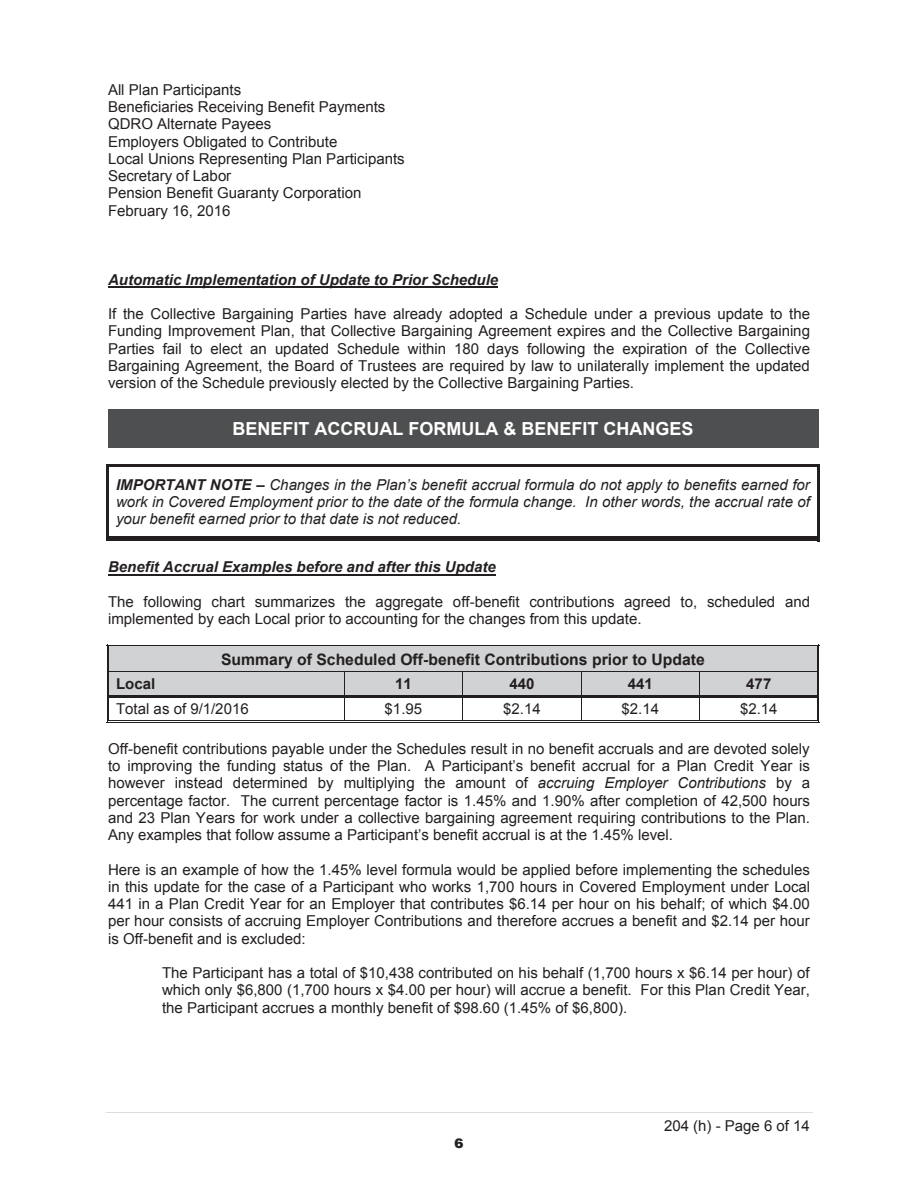
<style>
.page{position:relative;width:918px;height:1188px;background:#fff}
.page>*{position:absolute;margin:0;border:0;box-sizing:border-box;transform-origin:0 0}
.t1{font:700 18px "Arial";color:#fff}
.t2{font:700 15.75px "Arial";color:#231f20}
.t3{font:15px/17.2px "Arial";color:#231f20;text-align:justify}
.t4{font:italic 15px/17.2px "Arial";color:#231f20;text-align:justify}
.t5{font:italic 700 15px "Arial";color:#231f20}
.t6{font:700 15px "Arial";color:#231f20}
.t7{font:900 13.5px "Helvetica";color:#231f20}
.s1{font-weight:700}
.s2{font-style:italic}
</style>
<div class="page">
<hr style="left:106px;top:1112px;width:706px;height:1px;background:#dcdddf">
<hr style="left:108px;top:286px;width:390px;height:2px;background:#231f20">
<div style="left:108px;top:409px;width:710px;height:38px;background:#4e4f50"></div>
<hr style="left:107px;top:465px;width:712px;height:2px;background:#231f20">
<hr style="left:107px;top:467px;width:2px;height:70px;background:#231f20">
<hr style="left:107px;top:537px;width:710px;height:4px;background:#231f20">
<hr style="left:817px;top:467px;width:2px;height:74px;background:#231f20">
<hr style="left:108px;top:574px;width:388px;height:2px;background:#231f20">
<div style="left:116px;top:647px;width:694px;height:24px;background:#d1d2d4"></div>
<hr style="left:109px;top:645px;width:708px;height:1px;background:#231f20">
<hr style="left:109px;top:646px;width:708px;height:1px;background:#231f20">
<hr style="left:109px;top:647px;width:708px;height:1px;background:#d1d2d4">
<div style="left:109px;top:672px;width:235px;height:23px;background:#d1d2d4"></div>
<div style="left:345px;top:672px;width:117px;height:23px;background:#d1d2d4"></div>
<div style="left:463px;top:672px;width:118px;height:23px;background:#d1d2d4"></div>
<div style="left:582px;top:672px;width:117px;height:23px;background:#d1d2d4"></div>
<div style="left:700px;top:672px;width:117px;height:23px;background:#d1d2d4"></div>
<hr style="left:109px;top:671px;width:708px;height:1px;background:#231f20">
<hr style="left:109px;top:695px;width:708px;height:2px;background:#231f20">
<svg style="left:107px;top:645px;width:2px;height:78px"></svg>
<hr style="left:109px;top:722px;width:235px;height:1px;background:#231f20">
<hr style="left:109px;top:721px;width:235px;height:1px;background:#231f20">
<svg style="left:344px;top:672px;width:2px;height:49px"></svg>
<hr style="left:344px;top:722px;width:118px;height:1px;background:#231f20">
<hr style="left:346px;top:721px;width:116px;height:1px;background:#231f20">
<svg style="left:462px;top:672px;width:2px;height:49px"></svg>
<hr style="left:462px;top:722px;width:119px;height:1px;background:#231f20">
<hr style="left:464px;top:721px;width:117px;height:1px;background:#231f20">
<svg style="left:581px;top:672px;width:2px;height:49px"></svg>
<hr style="left:581px;top:722px;width:118px;height:1px;background:#231f20">
<hr style="left:583px;top:721px;width:116px;height:1px;background:#231f20">
<svg style="left:699px;top:672px;width:2px;height:49px"></svg>
<hr style="left:699px;top:722px;width:118px;height:1px;background:#231f20">
<hr style="left:701px;top:721px;width:116px;height:1px;background:#231f20">
<svg style="left:817px;top:645px;width:2px;height:78px"></svg>
<p class="t3" style="left:108px;top:81px;width:298px;text-align:left">All Plan Participants<br>Beneficiaries Receiving Benefit Payments<br>QDRO Alternate Payees<br>Employers Obligated to Contribute<br>Local Unions Representing Plan Participants<br>Secretary of Labor<br>Pension Benefit Guaranty Corporation<br>February 16, 2016</p>
<p class="t5" style="left:108px;top:271px;width:392px">Automatic Implementation of Update to Prior Schedule</p>
<p class="t3" style="left:108px;top:305px;width:704px">If the Collective Bargaining Parties have already adopted a Schedule under a previous update to the Funding Improvement Plan, that Collective Bargaining Agreement expires and the Collective Bargaining Parties fail to elect an updated Schedule within 180 days following the expiration of the Collective Bargaining Agreement, the Board of Trustees are required by law to unilaterally implement the updated version of the Schedule previously elected by the Collective Bargaining Parties.</p>
<p class="t1" style="left:233px;top:418px;width:462px">BENEFIT ACCRUAL FORMULA &amp; BENEFIT CHANGES</p>
<p class="t4" style="left:116px;top:476px;width:695px"><span class="s1">IMPORTANT NOTE –</span> Changes in the Plan’s benefit accrual formula do not apply to benefits earned for work in Covered Employment prior to the date of the formula change. In other words, the accrual rate of your benefit earned prior to that date is not reduced.</p>
<p class="t5" style="left:108px;top:559px;width:389px">Benefit Accrual Examples before and after this Update</p>
<p class="t3" style="left:108px;top:593px;width:704px">The following chart summarizes the aggregate off-benefit contributions agreed to, scheduled and implemented by each Local prior to accounting for the changes from this update.</p>
<p class="t2" style="left:221px;top:650px;width:485px">Summary of Scheduled Off-benefit Contributions prior to Update</p>
<p class="t6" style="left:116px;top:675px;width:41px">Local</p>
<p class="t6" style="left:395px;top:675px;width:18px">11</p>
<p class="t6" style="left:509px;top:675px;width:27px">440</p>
<p class="t6" style="left:628px;top:675px;width:27px">441</p>
<p class="t6" style="left:746px;top:675px;width:27px">477</p>
<p class="t3" style="left:116px;top:700px;width:134px">Total as of 9/1/2016</p>
<p class="t3" style="left:385px;top:700px;width:39px">$1.95</p>
<p class="t3" style="left:503px;top:700px;width:39px">$2.14</p>
<p class="t3" style="left:621px;top:700px;width:39px">$2.14</p>
<p class="t3" style="left:740px;top:700px;width:39px">$2.14</p>
<p class="t3" style="left:108px;top:740px;width:704px">Off-benefit contributions payable under the Schedules result in no benefit accruals and are devoted solely to improving the funding status of the Plan. A Participant’s benefit accrual for a Plan Credit Year is however instead determined by multiplying the amount of <span class="s2">accruing Employer Contributions</span> by a percentage factor. The current percentage factor is 1.45% and 1.90% after completion of 42,500 hours and 23 Plan Years for work under a collective bargaining agreement requiring contributions to the Plan.<br>Any examples that follow assume a Participant’s benefit accrual is at the 1.45% level.</p>
<p class="t3" style="left:108px;top:861px;width:704px">Here is an example of how the 1.45% level formula would be applied before implementing the schedules in this update for the case of a Participant who works 1,700 hours in Covered Employment under Local 441 in a Plan Credit Year for an Employer that contributes $6.14 per hour on his behalf; of which $4.00 per hour consists of accruing Employer Contributions and therefore accrues a benefit and $2.14 per hour is Off-benefit and is excluded:</p>
<p class="t3" style="left:162px;top:964px;width:650px">The Participant has a total of $10,438 contributed on his behalf (1,700 hours x $6.14 per hour) of which only $6,800 (1,700 hours x $4.00 per hour) will accrue a benefit. For this Plan Credit Year, the Participant accrues a monthly benefit of $98.60 (1.45% of $6,800).</p>
<p class="t7" style="left:454px;top:1134px;width:11px">6</p>
<p class="t3" style="left:664px;top:1118px;width:147px">204 (h) - Page 6 of 14</p>
</div>
